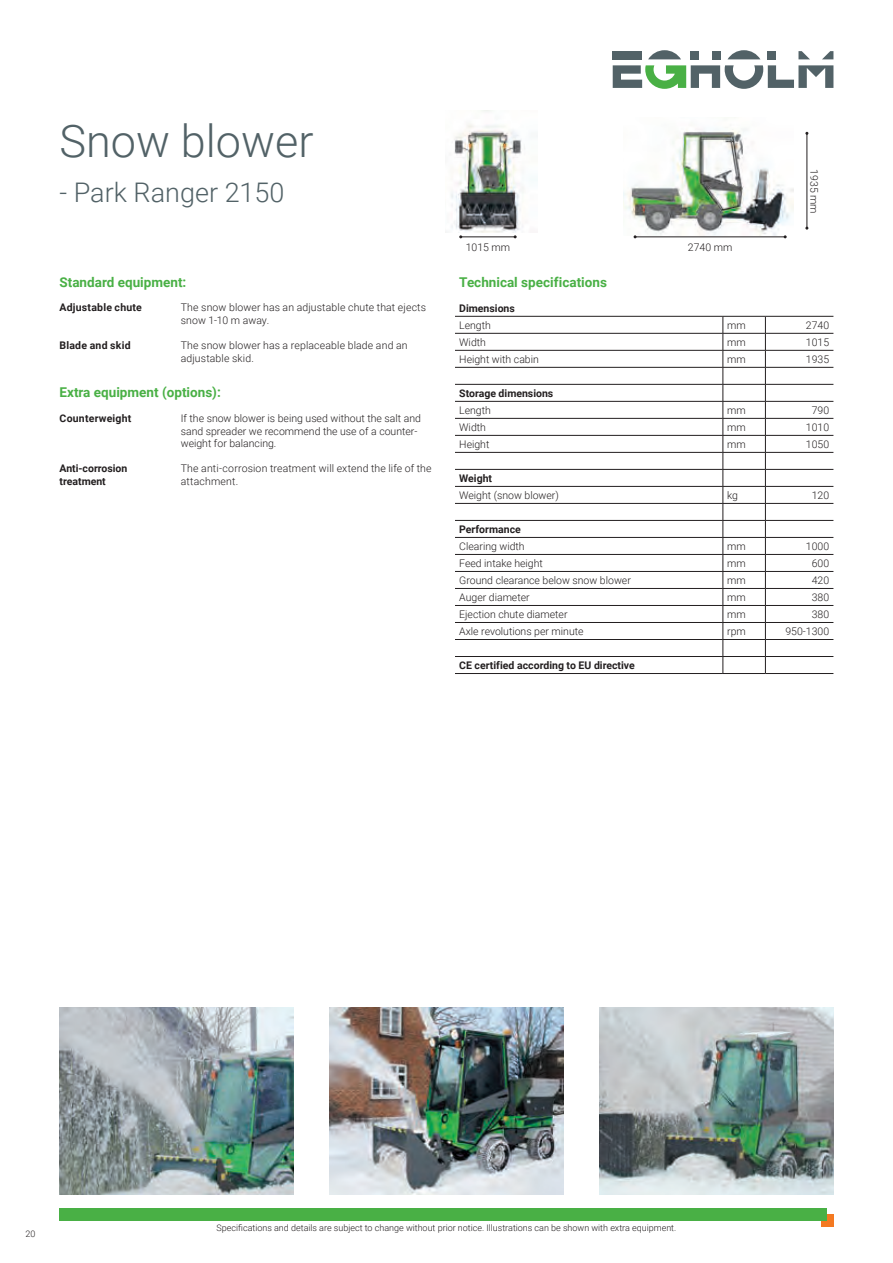
<style>
.page{position:relative;width:893px;height:1263px;background:#fff}
.page>*{position:absolute;margin:0;border:0;box-sizing:border-box;transform-origin:0 0}
.t1{font:300 45px "Roboto";color:#526267}
.t2{font:300 27px "Roboto";color:#526267}
.t3{font:700 13.5px "Roboto";color:#49b045}
.t4{font:300 10.5px/12.6px "Roboto";color:#231f20}
.t5{font:700 10.5px/12.6px "Roboto";color:#231f20}
.t6{font:700 10.5px "Roboto";letter-spacing:.02em;color:#231f20}
.t7{font:300 9px "Roboto";color:#231f20}
</style>
<div class="page">
<svg style="left:822px;top:51px;width:11px;height:8px"></svg>
<svg style="left:798px;top:51px;width:12px;height:8px"></svg>
<div style="left:768px;top:51px;width:8px;height:8px;background:#526267"></div>
<svg style="left:728px;top:50px;width:32px;height:9px"></svg>
<div style="left:712px;top:51px;width:8px;height:8px;background:#526267"></div>
<div style="left:691px;top:51px;width:8px;height:8px;background:#526267"></div>
<svg style="left:648px;top:50px;width:33px;height:9px"></svg>
<svg style="left:613px;top:65px;width:220px;height:24px"></svg>
<div style="left:613px;top:51px;width:29px;height:8px;background:#526267"></div>
<div style="left:821px;top:1214px;width:12px;height:13px;background:#f47921"></div>
<div style="left:60px;top:1208px;width:767px;height:12px;background:#49b045"></div>
<img style="left:451px;top:111px;width:86px;height:122px">
<img style="left:623px;top:129px;width:170px;height:106px">
<hr style="left:635px;top:236px;width:150px;height:1px;background:#231f20">
<hr style="left:461px;top:236px;width:54px;height:1px;background:#231f20">
<hr style="left:806px;top:133px;width:1px;height:95px;background:#231f20">
<img style="left:330px;top:1008px;width:233px;height:187px">
<img style="left:600px;top:1008px;width:233px;height:187px">
<img style="left:60px;top:1008px;width:233px;height:187px">
<hr style="left:455px;top:316px;width:268px;height:1px;background:#231f20">
<hr style="left:723px;top:316px;width:42px;height:1px;background:#231f20">
<hr style="left:765px;top:316px;width:68px;height:1px;background:#231f20">
<hr style="left:455px;top:333px;width:268px;height:1px;background:#231f20">
<hr style="left:723px;top:333px;width:42px;height:1px;background:#231f20">
<hr style="left:765px;top:333px;width:68px;height:1px;background:#231f20">
<hr style="left:455px;top:350px;width:268px;height:1px;background:#231f20">
<hr style="left:723px;top:350px;width:42px;height:1px;background:#231f20">
<hr style="left:765px;top:350px;width:68px;height:1px;background:#231f20">
<hr style="left:455px;top:367px;width:268px;height:1px;background:#231f20">
<hr style="left:723px;top:367px;width:42px;height:1px;background:#231f20">
<hr style="left:765px;top:367px;width:68px;height:1px;background:#231f20">
<hr style="left:455px;top:384px;width:268px;height:1px;background:#231f20">
<hr style="left:723px;top:384px;width:42px;height:1px;background:#231f20">
<hr style="left:765px;top:384px;width:68px;height:1px;background:#231f20">
<hr style="left:455px;top:418px;width:268px;height:1px;background:#231f20">
<hr style="left:723px;top:418px;width:42px;height:1px;background:#231f20">
<hr style="left:765px;top:418px;width:68px;height:1px;background:#231f20">
<hr style="left:455px;top:435px;width:268px;height:1px;background:#231f20">
<hr style="left:723px;top:435px;width:42px;height:1px;background:#231f20">
<hr style="left:765px;top:435px;width:68px;height:1px;background:#231f20">
<hr style="left:455px;top:469px;width:268px;height:1px;background:#231f20">
<hr style="left:723px;top:469px;width:42px;height:1px;background:#231f20">
<hr style="left:765px;top:469px;width:68px;height:1px;background:#231f20">
<hr style="left:455px;top:486px;width:268px;height:1px;background:#231f20">
<hr style="left:723px;top:486px;width:42px;height:1px;background:#231f20">
<hr style="left:765px;top:486px;width:68px;height:1px;background:#231f20">
<hr style="left:455px;top:503px;width:268px;height:1px;background:#231f20">
<hr style="left:723px;top:503px;width:42px;height:1px;background:#231f20">
<hr style="left:765px;top:503px;width:68px;height:1px;background:#231f20">
<hr style="left:455px;top:520px;width:268px;height:1px;background:#231f20">
<hr style="left:723px;top:520px;width:42px;height:1px;background:#231f20">
<hr style="left:765px;top:520px;width:68px;height:1px;background:#231f20">
<hr style="left:455px;top:537px;width:268px;height:1px;background:#231f20">
<hr style="left:723px;top:537px;width:42px;height:1px;background:#231f20">
<hr style="left:765px;top:537px;width:68px;height:1px;background:#231f20">
<hr style="left:455px;top:554px;width:268px;height:1px;background:#231f20">
<hr style="left:723px;top:554px;width:42px;height:1px;background:#231f20">
<hr style="left:765px;top:554px;width:68px;height:1px;background:#231f20">
<hr style="left:455px;top:571px;width:268px;height:1px;background:#231f20">
<hr style="left:723px;top:571px;width:42px;height:1px;background:#231f20">
<hr style="left:765px;top:571px;width:68px;height:1px;background:#231f20">
<hr style="left:455px;top:588px;width:268px;height:1px;background:#231f20">
<hr style="left:723px;top:588px;width:42px;height:1px;background:#231f20">
<hr style="left:765px;top:588px;width:68px;height:1px;background:#231f20">
<hr style="left:455px;top:605px;width:268px;height:1px;background:#231f20">
<hr style="left:723px;top:605px;width:42px;height:1px;background:#231f20">
<hr style="left:765px;top:605px;width:68px;height:1px;background:#231f20">
<hr style="left:455px;top:622px;width:268px;height:1px;background:#231f20">
<hr style="left:723px;top:622px;width:42px;height:1px;background:#231f20">
<hr style="left:765px;top:622px;width:68px;height:1px;background:#231f20">
<hr style="left:455px;top:639px;width:268px;height:1px;background:#231f20">
<hr style="left:723px;top:639px;width:42px;height:1px;background:#231f20">
<hr style="left:765px;top:639px;width:68px;height:1px;background:#231f20">
<hr style="left:455px;top:656px;width:268px;height:1px;background:#231f20">
<hr style="left:723px;top:656px;width:42px;height:1px;background:#231f20">
<svg style="left:723px;top:316px;width:1px;height:357px"></svg>
<hr style="left:765px;top:656px;width:68px;height:1px;background:#231f20">
<svg style="left:765px;top:316px;width:1px;height:357px"></svg>
<hr style="left:455px;top:673px;width:268px;height:1px;background:#231f20">
<hr style="left:723px;top:673px;width:42px;height:1px;background:#231f20">
<hr style="left:765px;top:673px;width:68px;height:1px;background:#231f20">
<hr style="left:455px;top:401px;width:268px;height:1px;background:#231f20">
<hr style="left:723px;top:401px;width:42px;height:1px;background:#231f20">
<hr style="left:765px;top:401px;width:68px;height:1px;background:#231f20">
<hr style="left:455px;top:452px;width:268px;height:1px;background:#231f20">
<hr style="left:723px;top:452px;width:42px;height:1px;background:#231f20">
<hr style="left:765px;top:452px;width:68px;height:1px;background:#231f20">
<h1 class="t1" style="left:60px;top:110px;width:255px">Snow blower</h1>
<h2 class="t2" style="left:60px;top:174px;width:226px">- Park Ranger 2150</h2>
<p class="t3" style="left:60px;top:272px;width:128px">Standard equipment:</p>
<p class="t6" style="left:60px;top:300px;width:84px">Adjustable chute</p>
<p class="t4" style="left:181px;top:301px;width:247px">The snow blower has an adjustable chute that ejects snow 1-10 m away.</p>
<p class="t6" style="left:60px;top:338px;width:73px">Blade and skid</p>
<p class="t4" style="left:181px;top:338px;width:228px">The snow blower has a replaceable blade and an adjustable skid.</p>
<p class="t3" style="left:60px;top:383px;width:163px">Extra equipment (options):</p>
<p class="t6" style="left:60px;top:411px;width:73px">Counterweight</p>
<p class="t4" style="left:181px;top:412px;width:242px">If the snow blower is being used without the salt and sand spreader we recommend the use of a counter&shy;weight for balancing.</p>
<p class="t5" style="left:60px;top:462px;width:69px">Anti-corrosion treatment</p>
<p class="t4" style="left:181px;top:462px;width:252px">The anti-corrosion treatment will extend the life of the attachment.</p>
<p class="t4" style="left:466px;top:240px;width:46px">1015 mm</p>
<p class="t4" style="left:688px;top:240px;width:46px">2740 mm</p>
<p class="t4" style="left:821px;top:169px;width:46px;rotate:90deg">1935 mm</p>
<p class="t3" style="left:459px;top:272px;width:149px">Technical specifications</p>
<p class="t5" style="left:459px;top:302px;width:57px">Dimensions</p>
<p class="t4" style="left:459px;top:318px;width:33px">Length</p>
<p class="t4" style="left:727px;top:318px;width:20px">mm</p>
<p class="t4" style="left:806px;top:318px;width:25px">2740</p>
<p class="t4" style="left:459px;top:335px;width:28px">Width</p>
<p class="t4" style="left:727px;top:335px;width:20px">mm</p>
<p class="t4" style="left:806px;top:335px;width:25px">1015</p>
<p class="t4" style="left:459px;top:352px;width:81px">Height with cabin</p>
<p class="t4" style="left:727px;top:352px;width:20px">mm</p>
<p class="t4" style="left:806px;top:352px;width:25px">1935</p>
<p class="t5" style="left:459px;top:386px;width:96px">Storage dimensions</p>
<p class="t4" style="left:459px;top:403px;width:33px">Length</p>
<p class="t4" style="left:727px;top:403px;width:20px">mm</p>
<p class="t4" style="left:812px;top:403px;width:19px">790</p>
<p class="t4" style="left:459px;top:420px;width:28px">Width</p>
<p class="t4" style="left:727px;top:420px;width:20px">mm</p>
<p class="t4" style="left:806px;top:420px;width:25px">1010</p>
<p class="t4" style="left:459px;top:437px;width:32px">Height</p>
<p class="t4" style="left:727px;top:437px;width:20px">mm</p>
<p class="t4" style="left:806px;top:437px;width:25px">1050</p>
<p class="t5" style="left:459px;top:471px;width:34px">Weight</p>
<p class="t4" style="left:459px;top:488px;width:101px">Weight (snow blower)</p>
<p class="t4" style="left:727px;top:488px;width:12px">kg</p>
<p class="t4" style="left:812px;top:488px;width:19px">120</p>
<p class="t5" style="left:459px;top:522px;width:63px">Performance</p>
<p class="t4" style="left:459px;top:539px;width:67px">Clearing width</p>
<p class="t4" style="left:727px;top:539px;width:20px">mm</p>
<p class="t4" style="left:806px;top:539px;width:25px">1000</p>
<p class="t4" style="left:459px;top:556px;width:85px">Feed intake height</p>
<p class="t4" style="left:727px;top:556px;width:20px">mm</p>
<p class="t4" style="left:812px;top:556px;width:19px">600</p>
<p class="t4" style="left:459px;top:573px;width:173px">Ground clearance below snow blower</p>
<p class="t4" style="left:727px;top:573px;width:20px">mm</p>
<p class="t4" style="left:812px;top:573px;width:19px">420</p>
<p class="t4" style="left:459px;top:590px;width:72px">Auger diameter</p>
<p class="t4" style="left:727px;top:590px;width:20px">mm</p>
<p class="t4" style="left:812px;top:590px;width:19px">380</p>
<p class="t4" style="left:459px;top:607px;width:110px">Ejection chute diameter</p>
<p class="t4" style="left:727px;top:607px;width:20px">mm</p>
<p class="t4" style="left:812px;top:607px;width:19px">380</p>
<p class="t4" style="left:459px;top:624px;width:126px">Axle revolutions per minute</p>
<p class="t4" style="left:727px;top:624px;width:20px">rpm</p>
<p class="t4" style="left:785px;top:624px;width:45px">950-1300</p>
<p class="t5" style="left:459px;top:658px;width:177px">CE certified according to EU directive</p>
<p class="t7" style="left:26px;top:1228px;width:11px">20</p>
<p class="t7" style="left:217px;top:1222px;width:461px">Specifications and details are subject to change without prior notice. Illustrations can be shown with extra equipment.</p>
</div>
